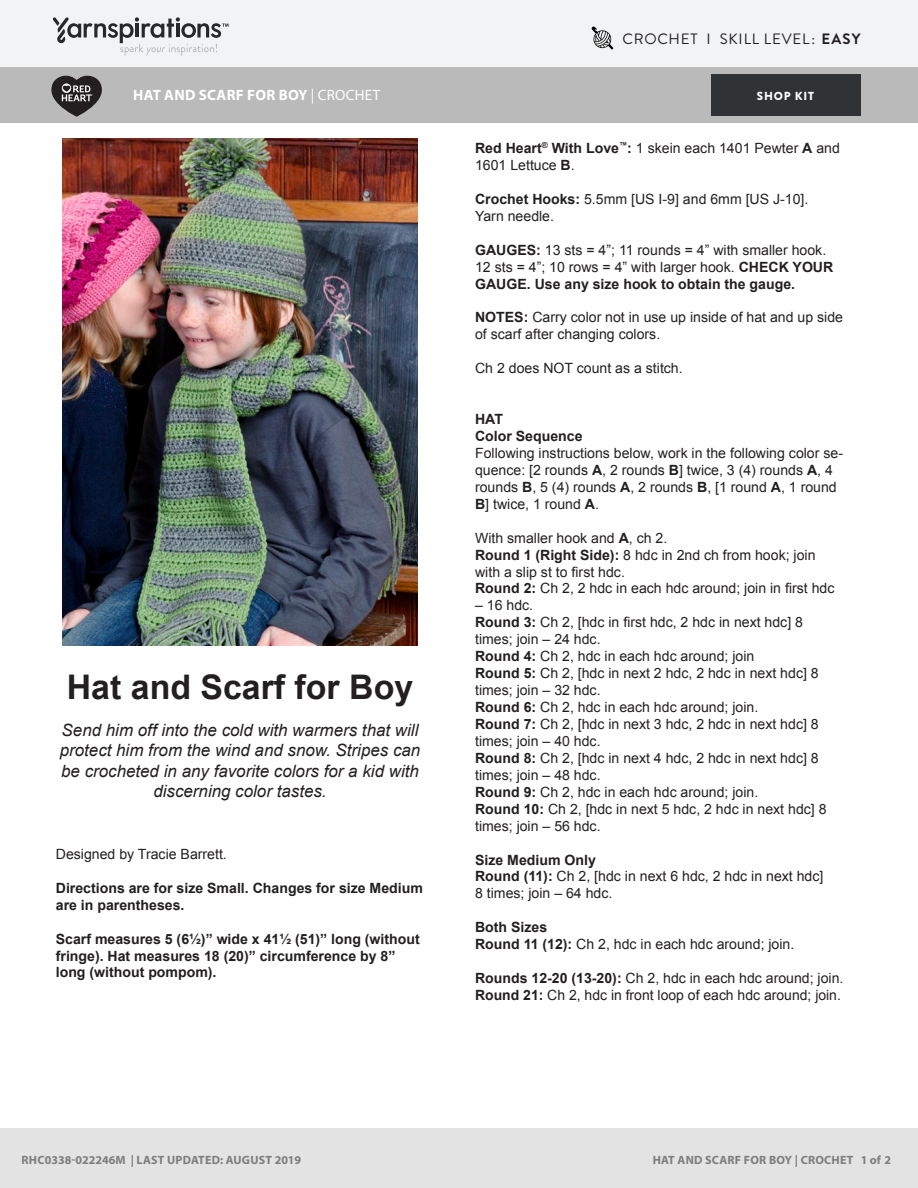
<style>
.page{position:relative;width:918px;height:1188px;background:#fff}
.page>*{position:absolute;margin:0;border:0;box-sizing:border-box;transform-origin:0 0}
.t1{font:700 33.9px "Arial";color:#231f20}
.t2{font:italic 16.95px/20.4px "Arial";color:#231f20;text-align:center}
.Pattern_Title{font:700 15px "Myriad Pro";letter-spacing:.02em;color:#fff}
.Skill_Level{font:15px "Brandon Grotesque";letter-spacing:.05em;color:#231f20}
.t3{font:14.1px/17px "Arial";color:#231f20}
.t4{font:700 14.1px/17px "Arial";color:#231f20}
.t5{font:700 12px "Myriad Pro";letter-spacing:.02em;color:#7d7d7d}
.t6{font:900 11.7px "Brandon Grotesque";letter-spacing:.065em;color:#fff}
.s1{font-weight:700}
.s2{font-weight:400}
</style>
<div class="page">
<div style="left:0;top:0;width:918px;height:68px;background:#f2f3f4"></div>
<div style="left:0;top:68px;width:918px;height:55px;background:#bbbaba"></div>
<svg style="left:53px;top:17px;width:176px;height:39px"></svg>
<div style="left:711px;top:74px;width:150px;height:42px;background:#2f3336"></div>
<svg style="left:51px;top:76px;width:51px;height:41px"></svg>
<div style="left:0;top:1128px;width:918px;height:60px;background:#e4e3e3"></div>
<img style="left:63px;top:139px;width:354px;height:507px">
<svg style="left:591px;top:26px;width:22px;height:24px"></svg>
<p class="Skill_Level" style="left:623px;top:29px;width:239px">CROCHET I SKILL LEVEL: <span class="s1">EASY</span></p>
<p class="Pattern_Title" style="left:133px;top:85px;width:248px">HAT AND SCARF FOR BOY <span class="s2">| CROCHET</span></p>
<p class="t6" style="left:757px;top:88px;width:59px">SHOP KIT</p>
<p class="t1" style="left:67px;top:665px;width:348px">Hat and Scarf for Boy</p>
<p class="t2" style="left:60px;top:720px;width:362px">Send him off into the cold with warmers that will protect him from the wind and snow. Stripes can be crocheted in any favorite colors for a kid with discerning color tastes.</p>
<p class="t3" style="left:56px;top:846px;width:173px">Designed by Tracie Barrett.</p>
<p class="t4" style="left:56px;top:897px;width:130px">are in parentheses.</p>
<p class="t4" style="left:56px;top:931px;width:366px">Scarf measures 5 (6½)” wide x 41½ (51)” long (without fringe). Hat measures 18 (20)” circumference by 8” long (without pompom).</p>
<p class="t4" style="left:56px;top:880px;width:369px">Directions are for size Small. Changes for size Medium</p>
<p class="t3" style="left:475px;top:140px;width:366px"><span class="s1">Red Heart</span><sup>®</sup> <span class="s1">With Love</span><sup>™</sup><span class="s1">:</span> 1 skein each 1401 Pewter <span class="s1">A</span> and<br>1601 Lettuce <span class="s1">B</span>.</p>
<p class="t3" style="left:475px;top:191px;width:335px"><span class="s1">Crochet Hooks:</span> 5.5mm [US I-9] and 6mm [US J-10].<br>Yarn needle.</p>
<p class="t3" style="left:475px;top:241px;width:360px"><span class="s1">GAUGES:</span> 13 sts = 4”; 11 rounds = 4” with smaller hook.<br>12 sts = 4”; 10 rows = 4” with larger hook. <span class="s1">CHECK YOUR<br>GAUGE. Use any size hook to obtain the gauge.</span></p>
<p class="t3" style="left:475px;top:309px;width:369px"><span class="s1">NOTES:</span> Carry color not in use up inside of hat and up side of scarf after changing colors.</p>
<p class="t3" style="left:475px;top:360px;width:209px">Ch 2 does NOT count as a stitch.</p>
<p class="t3" style="left:475px;top:411px;width:369px"><span class="s1">HAT<br>Color Sequence<br></span>Following instructions below, work in the following color se&shy;quence: [2 rounds <span class="s1">A</span>, 2 rounds <span class="s1">B</span>] twice, 3 (4) rounds <span class="s1">A</span>, 4 rounds <span class="s1">B</span>, 5 (4) rounds <span class="s1">A</span>, 2 rounds <span class="s1">B</span>, [1 round <span class="s1">A</span>, 1 round <span class="s1">B</span>] twice, 1 round <span class="s1">A</span>.</p>
<p class="t3" style="left:475px;top:529px;width:361px">With smaller hook and <span class="s1">A</span>, ch 2.<br><span class="s1">Round 1 (Right Side):</span> 8 hdc in 2nd ch from hook; join with a slip st to first hdc.<br><span class="s1">Round 2:</span> Ch 2, 2 hdc in each hdc around; join in first hdc</p>
<p class="t3" style="left:475px;top:597px;width:353px">– 16 hdc.<br><span class="s1">Round 3:</span> Ch 2, [hdc in first hdc, 2 hdc in next hdc] 8 times; join – 24 hdc.<br><span class="s1">Round 4:</span> Ch 2, hdc in each hdc around; join<br><span class="s1">Round 5:</span> Ch 2, [hdc in next 2 hdc, 2 hdc in next hdc] 8 times; join – 32 hdc.<br><span class="s1">Round 6:</span> Ch 2, hdc in each hdc around; join.<br><span class="s1">Round 7:</span> Ch 2, [hdc in next 3 hdc, 2 hdc in next hdc] 8 times; join – 40 hdc.<br><span class="s1">Round 8:</span> Ch 2, [hdc in next 4 hdc, 2 hdc in next hdc] 8 times; join – 48 hdc.<br><span class="s1">Round 9:</span> Ch 2, hdc in each hdc around; join.<br><span class="s1">Round 10:</span> Ch 2, [hdc in next 5 hdc, 2 hdc in next hdc] 8 times; join – 56 hdc.</p>
<p class="t3" style="left:475px;top:851px;width:350px"><span class="s1">Size Medium Only<br>Round (11):</span> Ch 2, [hdc in next 6 hdc, 2 hdc in next hdc]<br>8 times; join – 64 hdc.</p>
<p class="t3" style="left:475px;top:919px;width:321px"><span class="s1">Both Sizes<br>Round 11 (12):</span> Ch 2, hdc in each hdc around; join.</p>
<p class="t3" style="left:475px;top:970px;width:370px"><span class="s1">Rounds 12-20 (13-20):</span> Ch 2, hdc in each hdc around; join.<br><span class="s1">Round 21:</span> Ch 2, hdc in front loop of each hdc around; join.</p>
<p class="t5" style="left:22px;top:1152px;width:281px">RHC0338-022246M | LAST UPDATED: AUGUST 2019</p>
<p class="t5" style="left:653px;top:1152px;width:240px">HAT AND SCARF FOR BOY | CROCHET 1 of 2</p>
</div>
